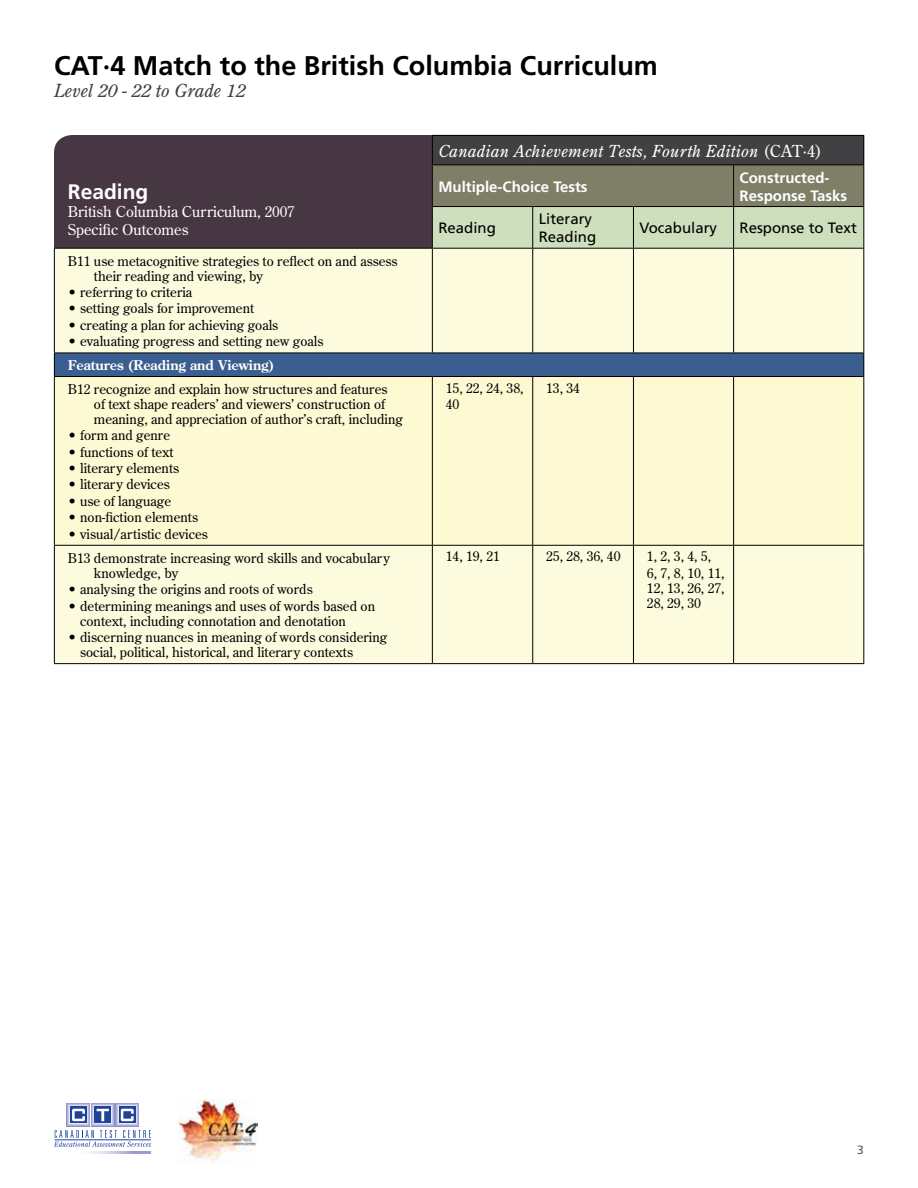
<style>
.page{position:relative;width:918px;height:1188px;background:#fff}
.page>*{position:absolute;margin:0;border:0;box-sizing:border-box;transform-origin:0 0}
.t1{font:700 27px "Frutiger";color:#000}
.t2{font:700 21px "Frutiger";color:#fff}
.t3{font:italic 18px "Century Old Style";color:#414042}
.t4{font:italic 16.5px "Century Old Style";letter-spacing:.01em;color:#fff}
.t5{font:15px/18px "Century Old Style";color:#fff}
.t6{font:15px/18px "Frutiger";color:#000}
.t7{font:700 15px/18px "Frutiger";color:#fff}
.t8{font:13.5px/15px "Century Old Style";color:#000}
.t9{font:700 13.5px "Century Old Style";color:#fff}
.t10{font:12px "Frutiger";color:#58595b}
.s1{font-style:normal}
</style>
<div class="page">
<svg style="left:90px;top:1152px;width:61px;height:2px"></svg>
<svg style="left:54px;top:1130px;width:97px;height:17px"></svg>
<div style="left:67px;top:1103px;width:23px;height:23px;background:#9da0d0"></div>
<div style="left:67px;top:1104px;width:22px;height:22px;background:#abadd7"></div>
<div style="left:68px;top:1104px;width:21px;height:22px;background:#a5a8d4"></div>
<div style="left:68px;top:1104px;width:21px;height:21px;background:#babbde"></div>
<div style="left:68px;top:1105px;width:20px;height:20px;background:#c9cae6"></div>
<div style="left:69px;top:1105px;width:19px;height:20px;background:#c3c4e3"></div>
<div style="left:69px;top:1105px;width:19px;height:19px;background:#d9daee"></div>
<div style="left:69px;top:1106px;width:18px;height:18px;background:#e7e7f4"></div>
<div style="left:70px;top:1106px;width:17px;height:18px;background:#e3e4f3"></div>
<div style="left:116px;top:1103px;width:23px;height:23px;background:#9da0d0"></div>
<div style="left:116px;top:1104px;width:22px;height:22px;background:#a5a8d4"></div>
<div style="left:117px;top:1104px;width:21px;height:21px;background:#babbde"></div>
<div style="left:117px;top:1105px;width:20px;height:20px;background:#c3c4e3"></div>
<div style="left:118px;top:1105px;width:19px;height:19px;background:#d9daee"></div>
<div style="left:118px;top:1106px;width:18px;height:18px;background:#e3e4f3"></div>
<div style="left:91px;top:1103px;width:23px;height:23px;background:#9da0d0"></div>
<div style="left:92px;top:1104px;width:22px;height:22px;background:#a5a8d4"></div>
<div style="left:92px;top:1104px;width:21px;height:21px;background:#babbde"></div>
<div style="left:93px;top:1105px;width:20px;height:20px;background:#c3c4e3"></div>
<div style="left:93px;top:1105px;width:19px;height:19px;background:#d9daee"></div>
<div style="left:94px;top:1106px;width:18px;height:18px;background:#e7e7f4"></div>
<div style="left:94px;top:1106px;width:17px;height:18px;background:#e3e4f3"></div>
<svg style="left:70px;top:1106px;width:17px;height:17px"></svg>
<svg style="left:72px;top:1109px;width:13px;height:12px"></svg>
<svg style="left:119px;top:1106px;width:17px;height:17px"></svg>
<svg style="left:121px;top:1109px;width:13px;height:12px"></svg>
<svg style="left:94px;top:1106px;width:17px;height:17px"></svg>
<svg style="left:97px;top:1109px;width:12px;height:12px"></svg>
<hr style="left:55px;top:1140px;width:96px;height:1px;background:#1e439b">
<img style="left:178px;top:1100px;width:79px;height:63px">
<div style="left:55px;top:249px;width:808px;height:414px;background:#fdfbdd"></div>
<div style="left:54px;top:353px;width:810px;height:24px;background:#3b5e90"></div>
<div style="left:55px;top:377px;width:808px;height:168px;background:#fdf9d3"></div>
<hr style="left:54px;top:249px;width:1px;height:104px;background:#000">
<hr style="left:432px;top:249px;width:1px;height:104px;background:#000">
<hr style="left:532px;top:249px;width:1px;height:104px;background:#000">
<hr style="left:633px;top:249px;width:1px;height:104px;background:#000">
<hr style="left:733px;top:249px;width:1px;height:104px;background:#000">
<hr style="left:863px;top:249px;width:1px;height:104px;background:#000">
<hr style="left:54px;top:353px;width:378px;height:1px;background:#000">
<hr style="left:432px;top:353px;width:101px;height:1px;background:#000">
<hr style="left:533px;top:353px;width:100px;height:1px;background:#000">
<hr style="left:633px;top:353px;width:101px;height:1px;background:#000">
<hr style="left:734px;top:353px;width:130px;height:1px;background:#000">
<svg style="left:863px;top:353px;width:1px;height:23px"></svg>
<hr style="left:54px;top:377px;width:1px;height:168px;background:#000">
<hr style="left:432px;top:377px;width:1px;height:168px;background:#000">
<hr style="left:532px;top:377px;width:1px;height:168px;background:#000">
<hr style="left:633px;top:377px;width:1px;height:168px;background:#000">
<hr style="left:733px;top:377px;width:1px;height:168px;background:#000">
<hr style="left:863px;top:377px;width:1px;height:168px;background:#000">
<hr style="left:54px;top:545px;width:378px;height:1px;background:#000">
<hr style="left:54px;top:546px;width:1px;height:117px;background:#000">
<hr style="left:432px;top:545px;width:101px;height:1px;background:#000">
<hr style="left:432px;top:546px;width:1px;height:117px;background:#000">
<hr style="left:533px;top:545px;width:100px;height:1px;background:#000">
<hr style="left:532px;top:546px;width:1px;height:117px;background:#000">
<hr style="left:633px;top:545px;width:101px;height:1px;background:#000">
<hr style="left:633px;top:546px;width:1px;height:117px;background:#000">
<hr style="left:734px;top:545px;width:130px;height:1px;background:#000">
<hr style="left:733px;top:546px;width:1px;height:117px;background:#000">
<hr style="left:863px;top:546px;width:1px;height:117px;background:#000">
<hr style="left:54px;top:663px;width:378px;height:1px;background:#000">
<hr style="left:432px;top:663px;width:101px;height:1px;background:#000">
<hr style="left:533px;top:663px;width:100px;height:1px;background:#000">
<hr style="left:633px;top:663px;width:101px;height:1px;background:#000">
<hr style="left:734px;top:663px;width:130px;height:1px;background:#000">
<svg style="left:54px;top:135px;width:810px;height:114px;background:#6a6560"></svg>
<hr style="left:432px;top:164px;width:101px;height:1px;background:#000">
<hr style="left:432px;top:165px;width:1px;height:41px;background:#000">
<hr style="left:533px;top:164px;width:100px;height:1px;background:#000">
<hr style="left:633px;top:164px;width:101px;height:1px;background:#000">
<hr style="left:734px;top:164px;width:130px;height:1px;background:#000">
<hr style="left:733px;top:165px;width:1px;height:41px;background:#000">
<hr style="left:863px;top:165px;width:1px;height:41px;background:#000">
<hr style="left:432px;top:206px;width:101px;height:1px;background:#000">
<hr style="left:432px;top:207px;width:1px;height:41px;background:#000">
<hr style="left:533px;top:206px;width:100px;height:1px;background:#000">
<hr style="left:532px;top:207px;width:1px;height:41px;background:#000">
<hr style="left:633px;top:206px;width:101px;height:1px;background:#000">
<hr style="left:633px;top:207px;width:1px;height:41px;background:#000">
<hr style="left:734px;top:206px;width:130px;height:1px;background:#000">
<hr style="left:733px;top:207px;width:1px;height:41px;background:#000">
<hr style="left:863px;top:207px;width:1px;height:41px;background:#000">
<hr style="left:432px;top:376px;width:101px;height:1px;background:#000">
<hr style="left:533px;top:376px;width:100px;height:1px;background:#000">
<hr style="left:633px;top:376px;width:101px;height:1px;background:#000">
<hr style="left:734px;top:376px;width:130px;height:1px;background:#000">
<svg style="left:54px;top:353px;width:1px;height:23px"></svg>
<hr style="left:54px;top:376px;width:378px;height:1px;background:#000">
<h1 class="t1" style="left:54px;top:50px;width:605px">CAT∙4 Match to the British Columbia Curriculum</h1>
<h3 class="t3" style="left:54px;top:79px;width:193px">Level 20 - 22 to Grade 12</h3>
<h2 class="t2" style="left:68px;top:179px;width:82px">Reading</h2>
<p class="t5" style="left:68px;top:202px;width:228px">British Columbia Curriculum, 2007<br>Specific Outcomes</p>
<p class="t8" style="left:94px;top:253px;width:305px;text-indent:-26px">B11 use metacognitive strategies to reflect on and assess their reading and viewing, by</p>
<p class="t8" style="left:68px;top:285px;width:126px">• referring to criteria</p>
<p class="t8" style="left:68px;top:301px;width:188px">• setting goals for improvement</p>
<p class="t8" style="left:68px;top:317px;width:212px">• creating a plan for achieving goals</p>
<p class="t8" style="left:68px;top:334px;width:257px">• evaluating progress and setting new goals</p>
<p class="t9" style="left:68px;top:356px;width:207px">Features (Reading and Viewing)</p>
<p class="t8" style="left:94px;top:381px;width:311px;text-indent:-26px">B12 recognize and explain how structures and features<br>of text shape readers’ and viewers’ construction of meaning, and appreciation of author’s craft, including</p>
<p class="t8" style="left:68px;top:428px;width:104px">• form and genre</p>
<p class="t8" style="left:68px;top:444px;width:107px">• functions of text</p>
<p class="t8" style="left:68px;top:461px;width:113px">• literary elements</p>
<p class="t8" style="left:68px;top:477px;width:103px">• literary devices</p>
<p class="t8" style="left:68px;top:493px;width:105px">• use of language</p>
<p class="t8" style="left:68px;top:510px;width:132px">• non-fiction elements</p>
<p class="t8" style="left:68px;top:526px;width:142px">• visual/artistic devices</p>
<p class="t8" style="left:94px;top:550px;width:298px;text-indent:-26px">B13 demonstrate increasing word skills and vocabulary knowledge, by</p>
<p class="t8" style="left:68px;top:582px;width:246px">• analysing the origins and roots of words</p>
<p class="t8" style="left:80px;top:598px;width:297px;text-indent:-12px">• determining meanings and uses of words based on context, including connotation and denotation</p>
<p class="t8" style="left:80px;top:629px;width:309px;text-indent:-12px">• discerning nuances in meaning of words considering social, political, historical, and literary contexts</p>
<p class="t4" style="left:438px;top:140px;width:385px">Canadian Achievement Tests, Fourth Edition <span class="s1">(CAT·4)</span></p>
<p class="t7" style="left:438px;top:177px;width:151px">Multiple-Choice Tests</p>
<p class="t7" style="left:740px;top:168px;width:109px">Constructed-<br>Response Tasks</p>
<p class="t6" style="left:438px;top:219px;width:59px">Reading</p>
<p class="t6" style="left:539px;top:210px;width:59px">Literary<br>Reading</p>
<p class="t6" style="left:639px;top:219px;width:79px">Vocabulary</p>
<p class="t6" style="left:740px;top:219px;width:119px">Response to Text</p>
<p class="t8" style="left:446px;top:379px;width:79px;line-height:16.4px">15, 22, 24, 38,<br>40</p>
<p class="t8" style="left:546px;top:380px;width:35px">13, 34</p>
<p class="t8" style="left:446px;top:549px;width:55px">14, 19, 21</p>
<p class="t8" style="left:546px;top:549px;width:76px">25, 28, 36, 40</p>
<p class="t8" style="left:647px;top:548px;width:79px;line-height:16.4px">1, 2, 3, 4, 5,<br>6, 7, 8, 10, 11,</p>
<p class="t8" style="left:647px;top:580px;width:79px">12, 13, 26, 27,<br>28, 29, 30</p>
<p class="t10" style="left:857px;top:1142px;width:8px">3</p>
</div>
